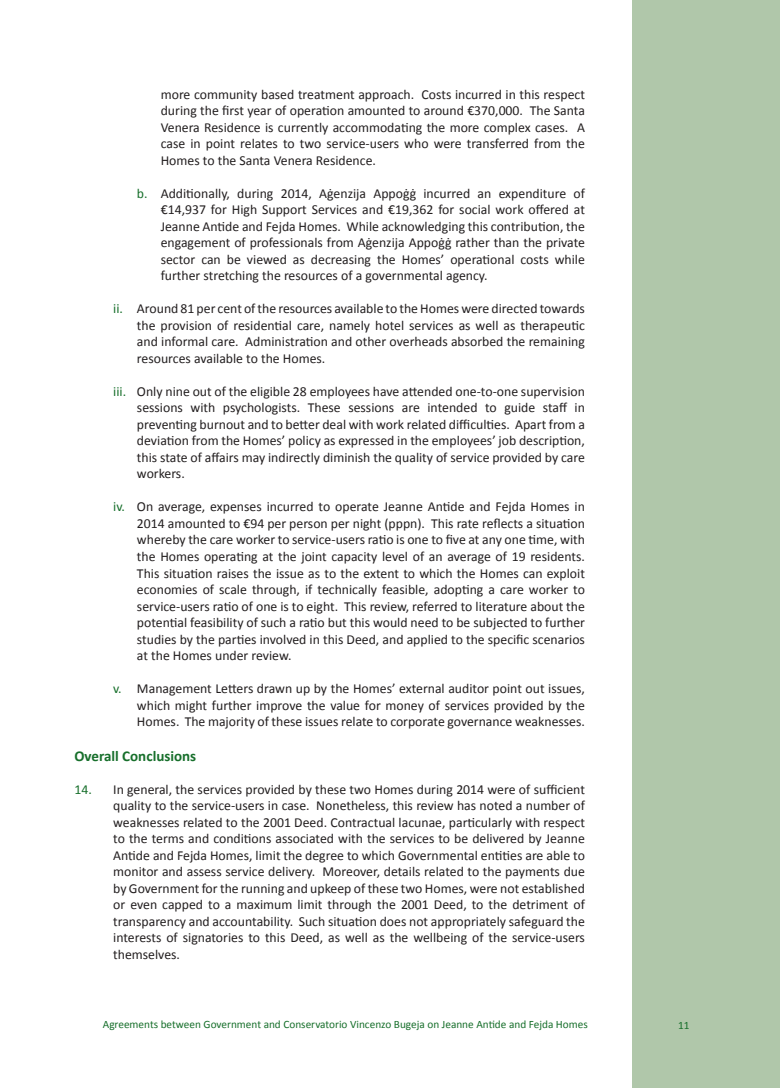
<style>
.page{position:relative;width:780px;height:1088px;background:#fff}
.page>*{position:absolute;margin:0;border:0;box-sizing:border-box;transform-origin:0 0}
.Heading_2{font:700 15px "Calibri";color:#176f2b}
.Bullet_style_1{font:13.75px/16.5px "Calibri";color:#231f20;text-align:justify}
.Bullet_style_3{font:13.75px/16.5px "Calibri";color:#231f20;text-align:justify}
.t1{font:11.25px "Calibri";color:#176f2b}
.s1{color:#176f2b}
</style>
<div class="page">
<div style="left:632px;top:0;width:148px;height:1088px;background:#b0c7aa"></div>
<p class="Bullet_style_3" style="left:161px;top:86px;width:425px">more community based treatment approach. Costs incurred in this respect during the first year of operation amounted to around €370,000. The Santa Venera Residence is currently accommodating the more complex cases. A case in point relates to two service-users who were transferred from the Homes to the Santa Venera Residence.</p>
<p class="Bullet_style_3" style="left:161px;top:185px;width:425px;text-indent:-24px"><span class="s1">b.</span> Additionally, during 2014, Aġenzija Appoġġ incurred an expenditure of €14,937 for High Support Services and €19,362 for social work offered at Jeanne Antide and Fejda Homes. While acknowledging this contribution, the engagement of professionals from Aġenzija Appoġġ rather than the private sector can be viewed as decreasing the Homes’ operational costs while further stretching the resources of a governmental agency.</p>
<p class="Bullet_style_1" style="left:137px;top:300px;width:449px;text-indent:-24px"><span class="s1">ii.</span> Around 81 per cent of the resources available to the Homes were directed towards the provision of residential care, namely hotel services as well as therapeutic and informal care. Administration and other overheads absorbed the remaining resources available to the Homes.</p>
<p class="Bullet_style_1" style="left:137px;top:383px;width:449px;text-indent:-24px"><span class="s1">iii.</span> Only nine out of the eligible 28 employees have attended one-to-one supervision sessions with psychologists. These sessions are intended to guide staff in preventing burnout and to better deal with work related difficulties. Apart from a deviation from the Homes’ policy as expressed in the employees’ job description, this state of affairs may indirectly diminish the quality of service provided by care workers.</p>
<p class="Bullet_style_1" style="left:137px;top:498px;width:449px;text-indent:-24px"><span class="s1">iv.</span> On average, expenses incurred to operate Jeanne Antide and Fejda Homes in 2014 amounted to €94 per person per night (pppn). This rate reflects a situation whereby the care worker to service-users ratio is one to five at any one time, with the Homes operating at the joint capacity level of an average of 19 residents.<br>This situation raises the issue as to the extent to which the Homes can exploit economies of scale through, if technically feasible, adopting a care worker to service-users ratio of one is to eight. This review, referred to literature about the potential feasibility of such a ratio but this would need to be subjected to further studies by the parties involved in this Deed, and applied to the specific scenarios at the Homes under review.</p>
<p class="Bullet_style_1" style="left:137px;top:680px;width:449px;text-indent:-24px"><span class="s1">v.</span> Management Letters drawn up by the Homes’ external auditor point out issues, which might further improve the value for money of services provided by the Homes. The majority of these issues relate to corporate governance weaknesses.</p>
<p class="Heading_2" style="left:74px;top:745px;width:123px">Overall Conclusions</p>
<p class="Bullet_style_1" style="left:113px;top:780px;width:473px;text-indent:-39px"><span class="s1">14.</span> In general, the services provided by these two Homes during 2014 were of sufficient quality to the service-users in case. Nonetheless, this review has noted a number of weaknesses related to the 2001 Deed. Contractual lacunae, particularly with respect to the terms and conditions associated with the services to be delivered by Jeanne Antide and Fejda Homes, limit the degree to which Governmental entities are able to monitor and assess service delivery. Moreover, details related to the payments due by Government for the running and upkeep of these two Homes, were not established or even capped to a maximum limit through the 2001 Deed, to the detriment of transparency and accountability. Such situation does not appropriately safeguard the interests of signatories to this Deed, as well as the wellbeing of the service-users themselves.</p>
<p class="t1" style="left:103px;top:1016px;width:486px">Agreements between Government and Conservatorio Vincenzo Bugeja on Jeanne Antide and Fejda Homes</p>
<p class="t1" style="left:678px;top:1017px;width:13px">11</p>
</div>
